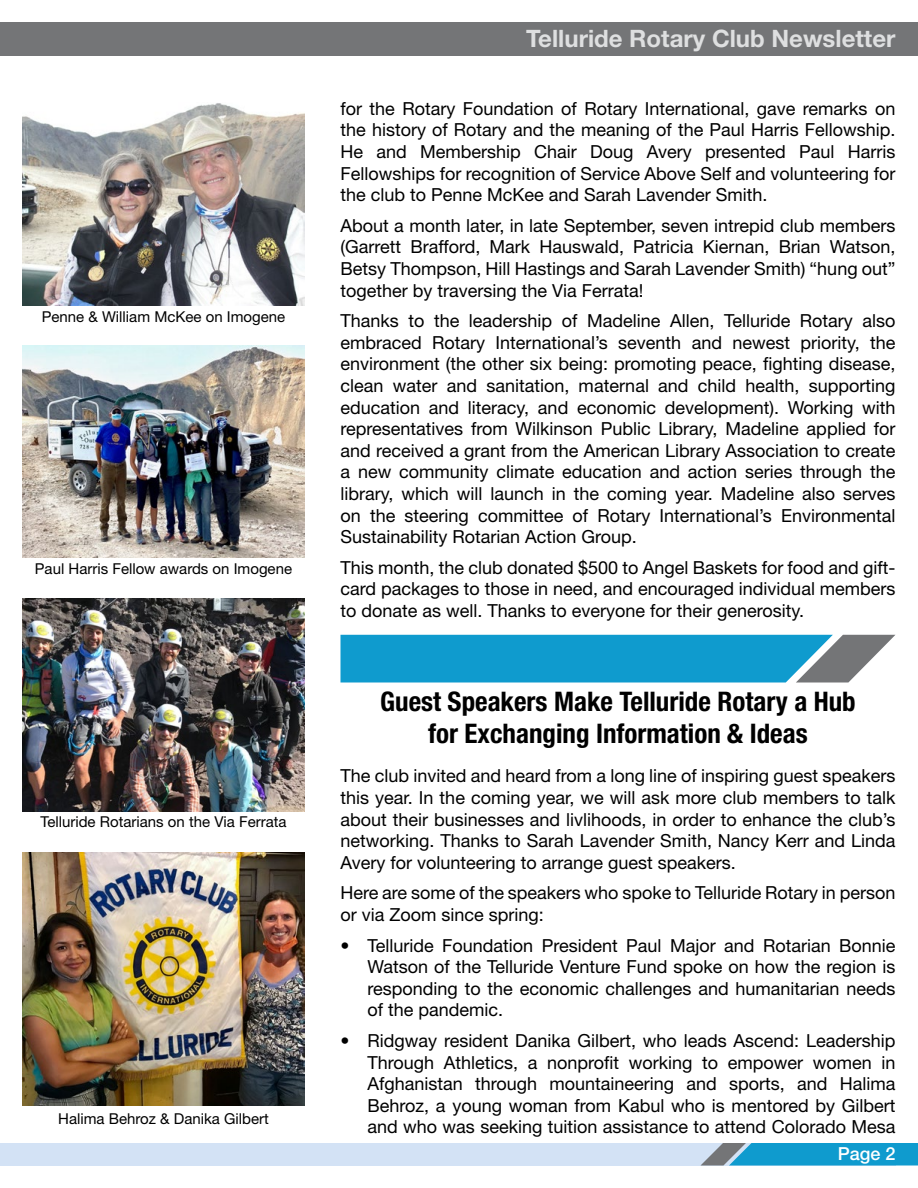
<style>
.page{position:relative;width:918px;height:1188px;background:#fff}
.page>*{position:absolute;margin:0;border:0;box-sizing:border-box;transform-origin:0 0}
.t1{font:700 condensed 27px/32.4px "Helvetica Neue LT Std";color:#000;text-align:center}
.t2{font:700 24px "Helvetica Neue LT Std";color:#dedfe0}
.t3{font:18px/21.6px "Helvetica Neue LT Std";color:#000;text-align:justify}
.t4{font:500 18px "Helvetica Neue LT Std";color:#fff}
.t5{font:15px "Helvetica Neue LT Std";color:#000}
</style>
<div class="page">
<div style="left:0;top:1143px;width:896px;height:23px;background:#d3e2f5"></div>
<svg style="left:700px;top:1143px;width:218px;height:23px;background:#2c9ec8"></svg>
<div style="left:0;top:22px;width:918px;height:34px;background:#747577"></div>
<img style="left:22px;top:346px;width:282px;height:211px">
<img style="left:22px;top:598px;width:282px;height:213px">
<img style="left:22px;top:103px;width:282px;height:203px">
<svg style="left:340px;top:635px;width:555px;height:48px;background:#299ec9"></svg>
<img style="left:22px;top:852px;width:282px;height:254px">
<p class="t5" style="left:42px;top:308px;width:245px">Penne &amp; William McKee on Imogene</p>
<p class="t5" style="left:35px;top:560px;width:259px">Paul Harris Fellow awards on Imogene</p>
<p class="t5" style="left:40px;top:812px;width:248px">Telluride Rotarians on the Via Ferrata</p>
<p class="t5" style="left:58px;top:1110px;width:212px">Halima Behroz &amp; Danika Gilbert</p>
<h2 class="t2" style="left:526px;top:24px;width:371px">Telluride Rotary Club Newsletter</h2>
<p class="t3" style="left:340px;top:97px;width:557px">for the Rotary Foundation of Rotary International, gave remarks on the history of Rotary and the meaning of the Paul Harris Fellowship.<br>He and Membership Chair Doug Avery presented Paul Harris Fellowships for recognition of Service Above Self and volunteering for the club to Penne McKee and Sarah Lavender Smith.</p>
<p class="t3" style="left:340px;top:214px;width:557px">About a month later, in late September, seven intrepid club members (Garrett Brafford, Mark Hauswald, Patricia Kiernan, Brian Watson, Betsy Thompson, Hill Hastings and Sarah Lavender Smith) “hung out” together by traversing the Via Ferrata!</p>
<p class="t3" style="left:340px;top:310px;width:557px">Thanks to the leadership of Madeline Allen, Telluride Rotary also embraced Rotary International’s seventh and newest priority, the environment (the other six being: promoting peace, fighting disease, clean water and sanitation, maternal and child health, supporting education and literacy, and economic development). Working with representatives from Wilkinson Public Library, Madeline applied for and received a grant from the American Library Association to create a new community climate education and action series through the library, which will launch in the coming year. Madeline also serves on the steering committee of Rotary International’s Environmental Sustainability Rotarian Action Group.</p>
<p class="t3" style="left:340px;top:556px;width:557px">This month, the club donated $500 to Angel Baskets for food and gift&shy;card packages to those in need, and encouraged individual members to donate as well. Thanks to everyone for their generosity.</p>
<h1 class="t1" style="left:380px;top:685px;width:477px">Guest Speakers Make Telluride Rotary a Hub for Exchanging Information &amp; Ideas</h1>
<p class="t3" style="left:340px;top:765px;width:557px">The club invited and heard from a long line of inspiring guest speakers this year. In the coming year, we will ask more club members to talk about their businesses and livlihoods, in order to enhance the club’s networking. Thanks to Sarah Lavender Smith, Nancy Kerr and Linda Avery for volunteering to arrange guest speakers.</p>
<p class="t3" style="left:340px;top:882px;width:556px">Here are some of the speakers who spoke to Telluride Rotary in person or via Zoom since spring:</p>
<p class="t3" style="left:368px;top:934px;width:530px;text-indent:-27px">• Telluride Foundation President Paul Major and Rotarian Bonnie Watson of the Telluride Venture Fund spoke on how the region is responding to the economic challenges and humanitarian needs of the pandemic.</p>
<p class="t3" style="left:368px;top:1030px;width:530px;text-indent:-27px">• Ridgway resident Danika Gilbert, who leads Ascend: Leadership Through Athletics, a nonprofit working to empower women in Afghanistan through mountaineering and sports, and Halima Behroz, a young woman from Kabul who is mentored by Gilbert and who was seeking tuition assistance to attend Colorado Mesa</p>
<p class="t4" style="left:838px;top:1143px;width:59px">Page 2</p>
</div>
